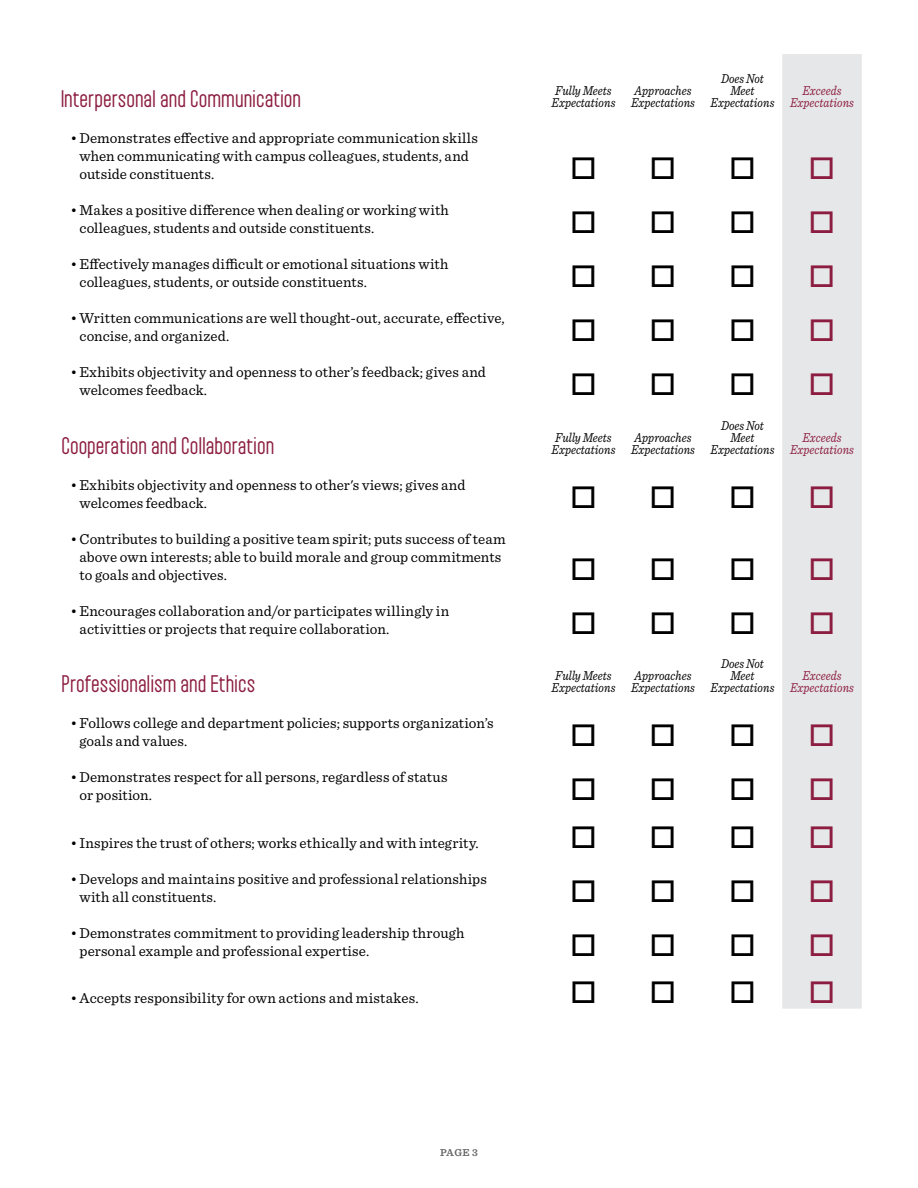
<style>
.page{position:relative;width:918px;height:1188px;background:#fff}
.page>*{position:absolute;margin:0;border:0;box-sizing:border-box;transform-origin:0 0}
.t1{font:700 21px "YWFT Pakt";color:#8c1d40}
.t2{font:15px/18px "Sentinel";letter-spacing:.005em;color:#000}
.t3{font:italic 13.5px/12px "Sentinel";color:#000;scale:.85 1}
.t4{font:italic 13.5px/12px "Sentinel";color:#8c1d40;text-align:center;scale:.85 1}
.t5{font:600 10.5px "Sentinel";color:#636466}
</style>
<div class="page">
<div style="left:782px;top:54px;width:80px;height:955px;background:#e6e7e8"></div>
<svg style="left:782px;top:157px;width:51px;height:22px"></svg>
<svg style="left:782px;top:211px;width:51px;height:22px"></svg>
<svg style="left:782px;top:265px;width:51px;height:22px"></svg>
<svg style="left:782px;top:319px;width:51px;height:22px"></svg>
<svg style="left:782px;top:373px;width:51px;height:22px"></svg>
<svg style="left:782px;top:486px;width:51px;height:22px"></svg>
<svg style="left:782px;top:558px;width:51px;height:22px"></svg>
<svg style="left:782px;top:612px;width:51px;height:22px"></svg>
<svg style="left:782px;top:724px;width:51px;height:22px"></svg>
<svg style="left:782px;top:778px;width:51px;height:22px"></svg>
<svg style="left:782px;top:826px;width:51px;height:22px"></svg>
<svg style="left:782px;top:880px;width:51px;height:22px"></svg>
<svg style="left:782px;top:934px;width:51px;height:22px"></svg>
<svg style="left:782px;top:981px;width:51px;height:22px"></svg>
<h1 class="t1" style="left:62px;top:86px;width:241px">Interpersonal and Communication</h1>
<p class="t3" style="left:552px;top:83px;width:77px">Fully Meets<br>Expectations</p>
<p class="t3" style="left:631px;top:83px;width:77px">Approaches<br>Expectations</p>
<p class="t3" style="left:711px;top:71px;width:77px;text-align:center">Does Not<br>Meet<br>Expectations</p>
<p class="t4" style="left:790px;top:83px;width:77px">Exceeds<br>Expectations</p>
<p class="t2" style="left:80px;top:128px;width:400px;text-indent:-9px">• Demonstrates effective and appropriate communication skills when communicating with campus colleagues, students, and outside constituents.</p>
<p class="t2" style="left:80px;top:200px;width:371px;text-indent:-9px">• Makes a positive difference when dealing or working with colleagues, students and outside constituents.</p>
<p class="t2" style="left:80px;top:254px;width:370px;text-indent:-9px">• Effectively manages difficult or emotional situations with colleagues, students, or outside constituents.</p>
<p class="t2" style="left:80px;top:308px;width:427px;text-indent:-9px">• Written communications are well thought-out, accurate, effective, concise, and organized.</p>
<p class="t2" style="left:80px;top:362px;width:408px;text-indent:-9px">• Exhibits objectivity and openness to other’s feedback; gives and welcomes feedback.</p>
<h1 class="t1" style="left:62px;top:433px;width:214px">Cooperation and Collaboration</h1>
<p class="t3" style="left:552px;top:430px;width:77px">Fully Meets<br>Expectations</p>
<p class="t3" style="left:631px;top:430px;width:77px">Approaches<br>Expectations</p>
<p class="t3" style="left:711px;top:418px;width:77px;text-align:center">Does Not<br>Meet<br>Expectations</p>
<p class="t4" style="left:790px;top:430px;width:77px">Exceeds<br>Expectations</p>
<p class="t2" style="left:80px;top:475px;width:388px;text-indent:-9px">• Exhibits objectivity and openness to other's views; gives and welcomes feedback.</p>
<p class="t2" style="left:80px;top:529px;width:428px;text-indent:-9px">• Contributes to building a positive team spirit; puts success of team above own interests; able to build morale and group commitments to goals and objectives.</p>
<p class="t2" style="left:80px;top:601px;width:371px;text-indent:-9px">• Encourages collaboration and/or participates willingly in activitties or projects that require collaboration.</p>
<h1 class="t1" style="left:62px;top:672px;width:195px">Professionalism and Ethics</h1>
<p class="t3" style="left:552px;top:669px;width:77px">Fully Meets<br>Expectations</p>
<p class="t3" style="left:631px;top:669px;width:77px">Approaches<br>Expectations</p>
<p class="t3" style="left:711px;top:657px;width:77px;text-align:center">Does Not<br>Meet<br>Expectations</p>
<p class="t4" style="left:790px;top:669px;width:77px">Exceeds<br>Expectations</p>
<p class="t2" style="left:80px;top:713px;width:416px;text-indent:-9px">• Follows college and department policies; supports organization’s goals and values.</p>
<p class="t2" style="left:80px;top:767px;width:370px;text-indent:-9px">• Demonstrates respect for all persons, regardless of status or position.</p>
<p class="t2" style="left:70px;top:833px;width:410px">• Inspires the trust of others; works ethically and with integrity.</p>
<p class="t2" style="left:80px;top:869px;width:409px;text-indent:-9px">• Develops and maintains positive and professional relationships with all constituents.</p>
<p class="t2" style="left:80px;top:923px;width:387px;text-indent:-9px">• Demonstrates commitment to providing leadership through personal example and professional expertise.</p>
<p class="t2" style="left:70px;top:988px;width:350px">• Accepts responsibility for own actions and mistakes.</p>
<p class="t5" style="left:440px;top:1144px;width:39px">Page 3</p>
</div>
